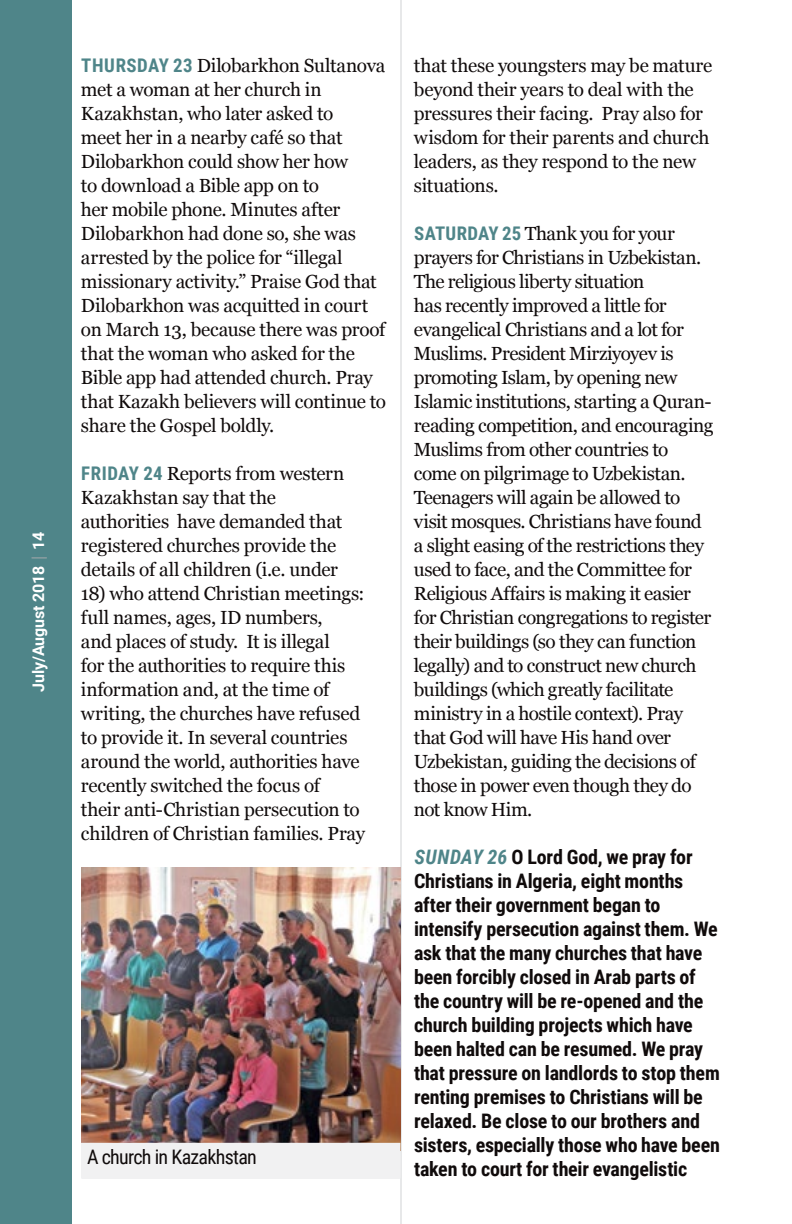
<style>
.page{position:relative;width:792px;height:1224px;background:#fff}
.page>*{position:absolute;margin:0;border:0;box-sizing:border-box;transform-origin:0 0}
.t1{font:700 20px/24px "Roboto Condensed";letter-spacing:-.01em;color:#100b0b}
.t2{font:20px "Roboto Condensed";letter-spacing:-.035em;color:#100b0b}
.t3{font:19px/24px "Georgia";letter-spacing:-.02em;color:#100b0b}
.t4{font:700 16px "Roboto";letter-spacing:-.01em;color:#fff}
.s1{font-family:"Roboto Condensed";font-weight:700;font-size:18.8px;color:#4f8589}
.s2{font-style:italic;color:#4f8589}
</style>
<div class="page">
<hr style="left:400px;top:0;width:2px;height:1224px;background:#d1d3d4">
<div style="left:0;top:0;width:72px;height:1224px;background:#4f8589"></div>
<svg style="left:32px;top:557px;width:15px;height:1px"></svg>
<img style="left:81px;top:867px;width:319px;height:276px">
<div style="left:81px;top:1143px;width:319px;height:36px;background:#f1f1f2"></div>
<p class="t4" style="left:27px;top:692px;width:161px;rotate:-90deg">July/August 2018 14</p>
<p class="t3" style="left:81px;top:54px;width:307px"><span class="s1">THURSDAY 23</span> Dilobarkhon Sultanova met a woman at her church in<br>Kazakhstan, who later asked to<br>meet her in a nearby café so that<br>Dilobarkhon could show her how<br>to download a Bible app on to<br>her mobile phone. Minutes after<br>Dilobarkhon had done so, she was arrested by the police for “illegal missionary activity.” Praise God that<br>Dilobarkhon was acquitted in court on March 13, because there was proof that the woman who asked for the<br>Bible app had attended church. Pray that Kazakh believers will continue to share the Gospel boldly.</p>
<p class="t3" style="left:81px;top:462px;width:265px"><span class="s1">FRIDAY 24</span> Reports from western<br>Kazakhstan say that the authorities have demanded that registered churches provide the details of all children (i.e. under</p>
<p class="t3" style="left:81px;top:582px;width:286px">18) who attend Christian meetings: full names, ages, ID numbers,<br>and places of study. It is illegal<br>for the authorities to require this information and, at the time of writing, the churches have refused to provide it. In several countries around the world, authorities have recently switched the focus of<br>their anti-Christian persecution to children of Christian families. Pray</p>
<p class="t2" style="left:87px;top:1143px;width:171px">A church in Kazakhstan</p>
<p class="t3" style="left:414px;top:54px;width:300px">that these youngsters may be mature beyond their years to deal with the pressures their facing. Pray also for wisdom for their parents and church leaders, as they respond to the new situations.</p>
<p class="t3" style="left:414px;top:222px;width:301px"><span class="s1">SATURDAY 25</span> Thank you for your prayers for Christians in Uzbekistan.<br>The religious liberty situation<br>has recently improved a little for evangelical Christians and a lot for Muslims. President Mirziyoyev is promoting Islam, by opening new Islamic institutions, starting a Quran&shy;reading competition, and encouraging Muslims from other countries to come on pilgrimage to Uzbekistan.<br>Teenagers will again be allowed to visit mosques. Christians have found a slight easing of the restrictions they used to face, and the Committee for Religious Affairs is making it easier for Christian congregations to register their buildings (so they can function legally) and to construct new church buildings (which greatly facilitate ministry in a hostile context). Pray that God will have His hand over Uzbekistan, guiding the decisions of those in power even though they do not know Him.</p>
<p class="t1" style="left:414px;top:844px;width:307px"><span class="s2">SUNDAY 26</span> O Lord God, we pray for Christians in Algeria, eight months after their government began to intensify persecution against them. We ask that the many churches that have been forcibly closed in Arab parts of the country will be re-opened and the church building projects which have been halted can be resumed. We pray that pressure on landlords to stop them renting premises to Christians will be relaxed. Be close to our brothers and sisters, especially those who have been taken to court for their evangelistic</p>
</div>
